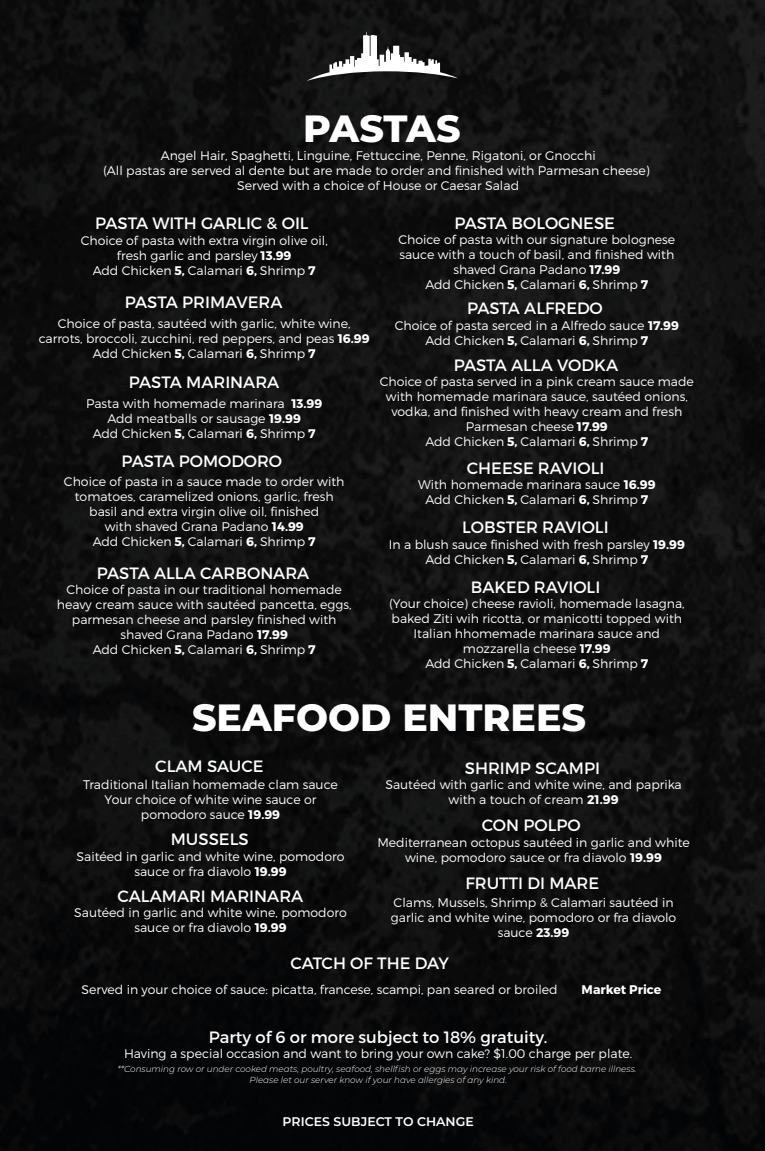
<style>
.page{position:relative;width:765px;height:1151px;background:#fff}
.page>*{position:absolute;margin:0;border:0;box-sizing:border-box;transform-origin:0 0}
.t1{font:800 37.88px "Montserrat";color:#fff}
.t2{font:16.38px "Montserrat";color:#fff}
.t3{font:300 12.5px/15px "Montserrat";color:#fff;text-align:center}
.t4{font:600 12.5px "Montserrat";color:#fff}
.t5{font:700 12.5px "Montserrat";color:#fff}
.t6{font:italic 300 8.75px/10.5px "Montserrat";color:#fff;text-align:center}
.s1{font-weight:700}
</style>
<div class="page">
<img style="left:0;top:0;width:765px;height:1150px">
<svg style="left:307px;top:32px;width:151px;height:49px"></svg>
<h1 class="t1" style="left:303px;top:100px;width:159px">PASTAS</h1>
<p class="t3" style="left:103px;top:148px;width:548px">Angel Hair, Spaghetti, Linguine, Fettuccine, Penne, Rigatoni, or Gnocchi<br>(All pastas are served al dente but are made to order and finished with Parmesan cheese)<br>Served with a choice of House or Caesar Salad</p>
<h2 class="t2" style="left:454px;top:213px;width:162px">PASTA BOLOGNESE</h2>
<h2 class="t2" style="left:95px;top:213px;width:215px">PASTA WITH GARLIC &amp; OIL</h2>
<p class="t3" style="left:81px;top:233px;width:249px">Choice of pasta with extra virgin olive oil, fresh garlic and parsley <span class="s1">13.99<br></span>Add Chicken <span class="s1">5,</span> Calamari <span class="s1">6,</span> Shrimp <span class="s1">7</span></p>
<p class="t3" style="left:398px;top:232px;width:278px">Choice of pasta with our signature bolognese sauce with a touch of basil, and finished with shaved Grana Padano <span class="s1">17.99<br></span>Add Chicken <span class="s1">5,</span> Calamari <span class="s1">6,</span> Shrimp <span class="s1">7</span></p>
<h2 class="t2" style="left:125px;top:292px;width:159px">PASTA PRIMAVERA</h2>
<p class="t3" style="left:39px;top:316px;width:332px">Choice of pasta, sautéed with garlic, white wine, carrots, broccoli, zucchini, red peppers, and peas <span class="s1">16.99<br></span>Add Chicken <span class="s1">5,</span> Calamari <span class="s1">6,</span> Shrimp <span class="s1">7</span></p>
<h2 class="t2" style="left:467px;top:298px;width:137px">PASTA ALFREDO</h2>
<p class="t3" style="left:395px;top:317px;width:286px">Choice of pasta serced in a Alfredo sauce <span class="s1">17.99<br></span>Add Chicken <span class="s1">5,</span> Calamari <span class="s1">6,</span> Shrimp <span class="s1">7</span></p>
<h2 class="t2" style="left:454px;top:355px;width:166px">PASTA ALLA VODKA</h2>
<p class="t3" style="left:380px;top:374px;width:316px">Choice of pasta served in a pink cream sauce made with homemade marinara sauce, sautéed onions, vodka, and finished with heavy cream and fresh Parmesan cheese <span class="s1">17.99<br></span>Add Chicken <span class="s1">5,</span> Calamari <span class="s1">6,</span> Shrimp <span class="s1">7</span></p>
<h2 class="t2" style="left:467px;top:458px;width:139px">CHEESE RAVIOLI</h2>
<p class="t3" style="left:418px;top:477px;width:239px">With homemade marinara sauce <span class="s1">16.99<br></span>Add Chicken <span class="s1">5,</span> Calamari <span class="s1">6,</span> Shrimp <span class="s1">7</span></p>
<h2 class="t2" style="left:462px;top:517px;width:148px">LOBSTER RAVIOLI</h2>
<p class="t3" style="left:389px;top:537px;width:298px">In a blush sauce finished with fresh parsley <span class="s1">19.99<br></span>Add Chicken <span class="s1">5,</span> Calamari <span class="s1">6,</span> Shrimp <span class="s1">7</span></p>
<h2 class="t2" style="left:471px;top:577px;width:131px">BAKED RAVIOLI</h2>
<p class="t3" style="left:389px;top:595px;width:297px">(Your choice) cheese ravioli, homemade lasagna, baked Ziti wih ricotta, or manicotti topped with Italian hhomemade marinara sauce and mozzarella cheese <span class="s1">17.99<br></span>Add Chicken <span class="s1">5,</span> Calamari <span class="s1">6,</span> Shrimp <span class="s1">7</span></p>
<h2 class="t2" style="left:129px;top:372px;width:152px">PASTA MARINARA</h2>
<p class="t3" style="left:86px;top:396px;width:238px">Pasta with homemade marinara <span class="s1">13.99<br></span>Add meatballs or sausage <span class="s1">19.99<br></span>Add Chicken <span class="s1">5,</span> Calamari <span class="s1">6,</span> Shrimp <span class="s1">7</span></p>
<h2 class="t2" style="left:122px;top:451px;width:162px">PASTA POMODORO</h2>
<p class="t3" style="left:64px;top:473px;width:282px">Choice of pasta in a sauce made to order with tomatoes, caramelized onions, garlic, fresh basil and extra virgin olive oil, finished<br>with shaved Grana Padano <span class="s1">14.99<br></span>Add Chicken <span class="s1">5,</span> Calamari <span class="s1">6,</span> Shrimp <span class="s1">7</span></p>
<h2 class="t2" style="left:97px;top:563px;width:214px">PASTA ALLA CARBONARA</h2>
<p class="t3" style="left:57px;top:581px;width:296px">Choice of pasta in our traditional homemade heavy cream sauce with sautéed pancetta, eggs, parmesan cheese and parsley finished with shaved Grana Padano <span class="s1">17.99<br></span>Add Chicken <span class="s1">5,</span> Calamari <span class="s1">6,</span> Shrimp <span class="s1">7</span></p>
<h1 class="t1" style="left:192px;top:689px;width:395px">SEAFOOD ENTREES</h1>
<h2 class="t2" style="left:155px;top:755px;width:110px">CLAM SAUCE</h2>
<p class="t3" style="left:83px;top:776px;width:256px">Traditional Italian homemade clam sauce<br>Your choice of white wine sauce or pomodoro sauce <span class="s1">19.99</span></p>
<p class="t3" style="left:77px;top:848px;width:270px">Saitéed in garlic and white wine, pomodoro sauce or fra diavolo <span class="s1">19.99</span></p>
<p class="t3" style="left:74px;top:904px;width:274px">Sautéed in garlic and white wine, pomodoro sauce or fra diavolo <span class="s1">19.99</span></p>
<h2 class="t2" style="left:171px;top:828px;width:79px">MUSSELS</h2>
<h2 class="t2" style="left:117px;top:886px;width:187px">CALAMARI MARINARA</h2>
<h2 class="t2" style="left:465px;top:757px;width:137px">SHRIMP SCAMPI</h2>
<p class="t3" style="left:385px;top:776px;width:298px">Sautéed with garlic and white wine, and paprika with a touch of cream <span class="s1">21.99</span></p>
<p class="t3" style="left:377px;top:834px;width:314px">Mediterranean octopus sautéed in garlic and white wine, pomodoro sauce or fra diavolo <span class="s1">19.99</span></p>
<p class="t3" style="left:391px;top:894px;width:287px">Clams, Mussels, Shrimp &amp; Calamari sautéed in garlic and white wine, pomodoro or fra diavolo sauce <span class="s1">23.99</span></p>
<h2 class="t2" style="left:482px;top:815px;width:101px">CON POLPO</h2>
<h2 class="t2" style="left:465px;top:872px;width:135px">FRUTTI DI MARE</h2>
<h2 class="t2" style="left:291px;top:953px;width:160px">CATCH OF THE DAY</h2>
<p class="t3" style="left:81px;top:981px;width:478px">Served in your choice of sauce: picatta, francese, scampi, pan seared or broiled</p>
<p class="t5" style="left:582px;top:981px;width:81px">Market Price</p>
<h2 class="t2" style="left:209px;top:1026px;width:340px">Party of 6 or more subject to 18% gratuity.</h2>
<p class="t3" style="left:124px;top:1045px;width:510px">Having a special occasion and want to bring your own cake? $1.00 charge per plate.</p>
<p class="t6" style="left:117px;top:1063px;width:521px">**Consuming row or under cooked meats, poultry, seafood, shellfish or eggs may increase your risk of food barne illness.<br>Please let our server know if your have allergies of any kind.</p>
<p class="t4" style="left:283px;top:1112px;width:193px">PRICES SUBJECT TO CHANGE</p>
</div>
